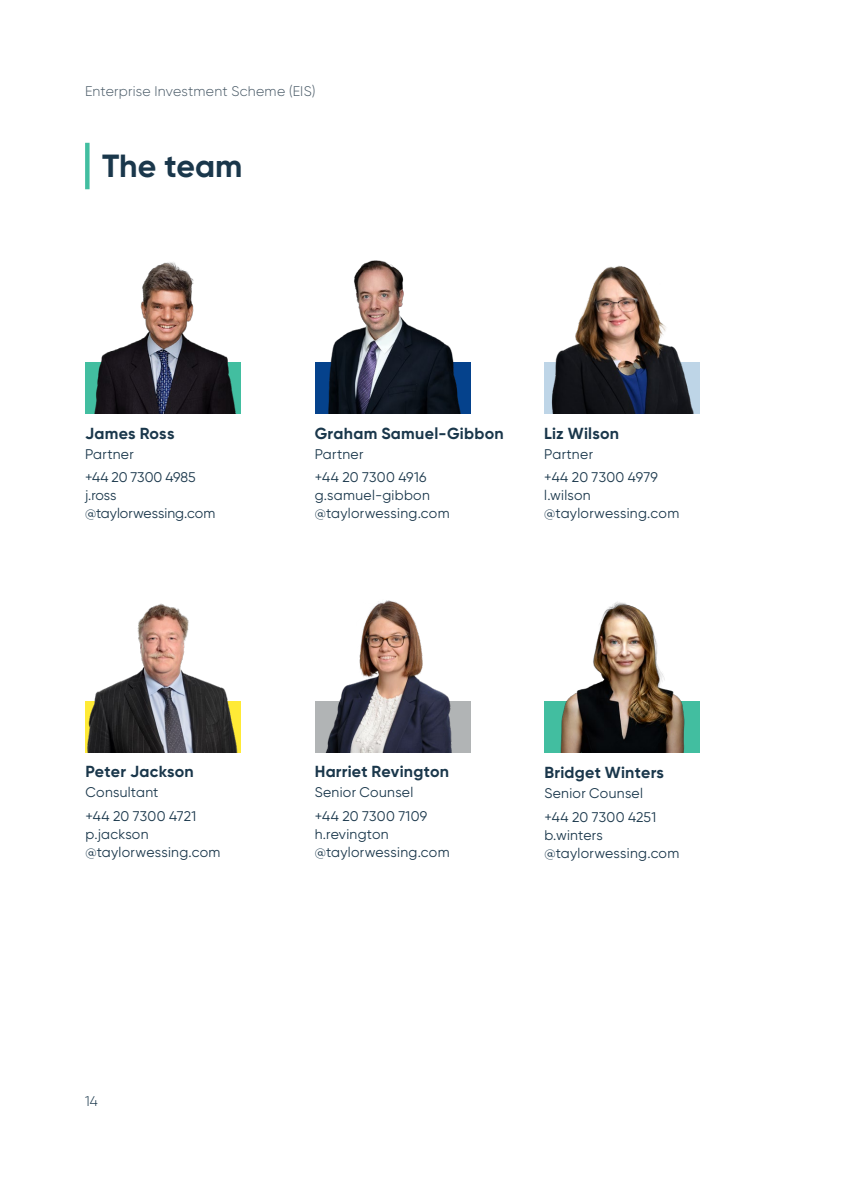
<style>
.page{position:relative;width:842px;height:1191px;background:#fff}
.page>*{position:absolute;margin:0;border:0;box-sizing:border-box;transform-origin:0 0}
.Heading_1{font:700 32px "Gilroy";color:#1a374b}
.Contact_Name{font:700 16px "Gilroy";letter-spacing:.015em;color:#1a374b}
.Contact_Email___Phone{font:14px/18px "Gilroy";letter-spacing:.02em;color:#1a374b}
.Contact_Title{font:14px "Gilroy";letter-spacing:.02em;color:#1a374b}
.Header_L{font:300 14px "Gilroy";letter-spacing:.015em;color:#475865}
.Contact_Email___Phone-2{font:14px "Gilroy";color:#1a374b}
.Contact_Email___Phone-3{font:14px "Gilroy";letter-spacing:-.005em;color:#1a374b}
.Page_number_L{font:300 14px "Gilroy";color:#1a374b}
</style>
<div class="page">
<div style="left:544px;top:701px;width:156px;height:51px;background:#42bea0"></div>
<img style="left:560px;top:601px;width:125px;height:151px">
<div style="left:85px;top:362px;width:156px;height:52px;background:#42bea0"></div>
<img style="left:94px;top:262px;width:142px;height:152px">
<img style="left:315px;top:600px;width:156px;height:152px">
<div style="left:85px;top:143px;width:5px;height:46px;background:#42bea0"></div>
<img style="left:85px;top:603px;width:156px;height:149px">
<div style="left:544px;top:362px;width:156px;height:52px;background:#bed5e7"></div>
<img style="left:551px;top:266px;width:143px;height:148px">
<img style="left:315px;top:260px;width:155px;height:154px">
<p class="Header_L" style="left:85px;top:83px;width:232px">Enterprise Investment Scheme (EIS)</p>
<p class="Heading_1" style="left:102px;top:146px;width:142px">The team</p>
<p class="Contact_Name" style="left:85px;top:423px;width:91px">James Ross</p>
<p class="Contact_Title" style="left:85px;top:445px;width:50px">Partner</p>
<p class="Contact_Email___Phone-3" style="left:85px;top:469px;width:112px">+44 20 7300 4985</p>
<p class="Contact_Email___Phone" style="left:85px;top:486px;width:33px">j.ross</p>
<p class="Contact_Email___Phone-2" style="left:85px;top:505px;width:132px">@taylorwessing.com</p>
<p class="Contact_Name" style="left:315px;top:423px;width:191px">Graham Samuel-Gibbon</p>
<p class="Contact_Title" style="left:315px;top:445px;width:50px">Partner</p>
<p class="Contact_Email___Phone" style="left:315px;top:468px;width:113px">+44 20 7300 4916</p>
<p class="Contact_Email___Phone" style="left:315px;top:486px;width:136px">g.samuel-gibbon @taylorwessing.com</p>
<p class="Contact_Name" style="left:544px;top:423px;width:76px">Liz Wilson</p>
<p class="Contact_Title" style="left:544px;top:445px;width:50px">Partner</p>
<p class="Contact_Email___Phone" style="left:544px;top:468px;width:115px">+44 20 7300 4979</p>
<p class="Contact_Email___Phone" style="left:544px;top:486px;width:136px">l.wilson @taylorwessing.com</p>
<p class="Contact_Name" style="left:85px;top:761px;width:110px">Peter Jackson</p>
<p class="Contact_Title" style="left:85px;top:784px;width:75px">Consultant</p>
<p class="Contact_Email___Phone" style="left:85px;top:807px;width:112px">+44 20 7300 4721</p>
<p class="Contact_Email___Phone" style="left:85px;top:825px;width:136px">p.jackson @taylorwessing.com</p>
<p class="Page_number_L" style="left:85px;top:1092px;width:14px">14</p>
<p class="Contact_Name" style="left:315px;top:761px;width:136px">Harriet Revington</p>
<p class="Contact_Title" style="left:315px;top:784px;width:100px">Senior Counsel</p>
<p class="Contact_Email___Phone" style="left:315px;top:807px;width:114px">+44 20 7300 7109</p>
<p class="Contact_Email___Phone" style="left:315px;top:825px;width:136px">h.revington @taylorwessing.com</p>
<p class="Contact_Name" style="left:544px;top:762px;width:121px">Bridget Winters</p>
<p class="Contact_Title" style="left:544px;top:785px;width:100px">Senior Counsel</p>
<p class="Contact_Email___Phone" style="left:544px;top:808px;width:113px">+44 20 7300 4251</p>
<p class="Contact_Email___Phone" style="left:544px;top:826px;width:136px">b.winters @taylorwessing.com</p>
</div>
